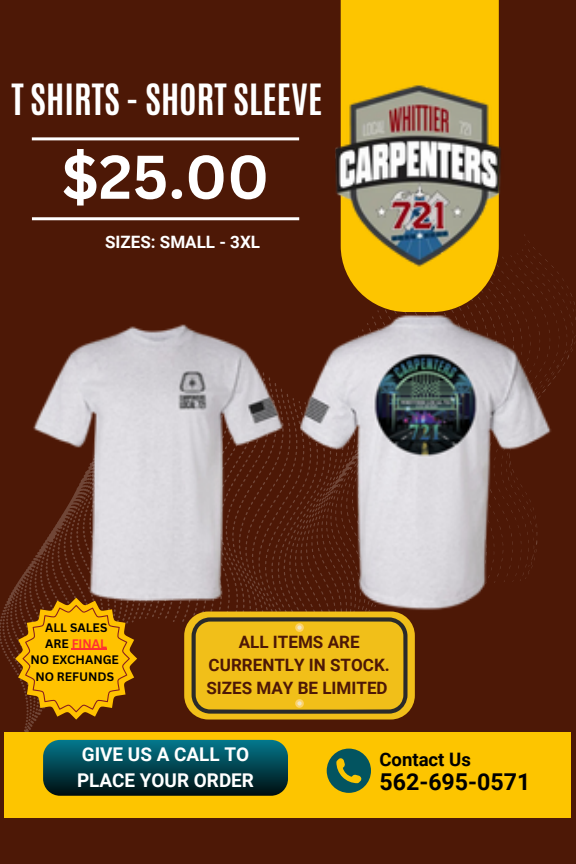
<style>
.page{position:relative;width:576px;height:864px;background:#4d1806}
.page>*{position:absolute;margin:0;border:0;box-sizing:border-box;transform-origin:0 0}
.t1{font:700 60.4px "Canva Sans";color:#fff}
.t2{font:700 36px "Antonio";color:#fff}
.t3{font:700 23.2px "Roboto";color:#000}
.t4{font:700 18.8px/26px "Roboto";color:#fff}
.t5{font:700 18.4px "Roboto";color:#000}
.t6{font:700 17.2px/23.2px "Roboto";color:#4d1806;text-align:center}
.t7{font:700 17.2px "Roboto";color:#fff}
.t8{font:700 12px/16.4px "Canva Sans";color:#000;text-align:center}
.s1{color:#ff3131}
</style>
<div class="page">
<svg style="left:341px;top:0;width:158px;height:312px;background:#ebb300"></svg>
<hr style="left:32px;top:137px;width:267px;height:3px;background:#fff">
<hr style="left:32px;top:217px;width:267px;height:3px;background:#fff">
<div style="left:5px;top:732px;width:566px;height:86px;background:#fdc500"></div>
<svg style="left:43px;top:740px;width:245px;height:56px;background:#07454b"></svg>
<svg style="left:327px;top:749px;width:44px;height:44px"></svg>
<img style="left:335px;top:75px;width:185px;height:201px">
<div style="left:184px;top:612px;width:231px;height:108px;background:#f1bf19;border-radius:24px"></div>
<svg style="left:192px;top:618px;width:216px;height:96px"></svg>
<svg style="left:295px;top:699px;width:9px;height:9px"></svg>
<svg style="left:295px;top:623px;width:9px;height:9px"></svg>
<svg style="left:297px;top:701px;width:5px;height:5px"></svg>
<svg style="left:297px;top:625px;width:5px;height:5px"></svg>
<img style="left:24px;top:312px;width:528px;height:306px">
<svg style="left:15px;top:598px;width:122px;height:121px"></svg>
<hr style="left:72px;top:649px;width:35px;height:1px;background:#ff3131">
<p class="t2" style="left:12px;top:74px;width:312px">T SHIRTS - SHORT SLEEVE</p>
<h4 class="t1" style="left:62px;top:134px;width:209px">$25.00</h4>
<p class="t7" style="left:105px;top:232px;width:157px">SIZES: SMALL - 3XL</p>
<p class="t8" style="left:31px;top:619px;width:90px">ALL SALES<br>ARE <span class="s1">FINAL<br></span>NO EXCHANGE<br>NO REFUNDS</p>
<h1 class="t6" style="left:207px;top:630px;width:185px">ALL ITEMS ARE<br>CURRENTLY IN STOCK.<br>SIZES MAY BE LIMITED</h1>
<p class="t4" style="left:77px;top:742px;width:179px">GIVE US A CALL TO<br>PLACE YOUR ORDER</p>
<h2 class="t5" style="left:379px;top:749px;width:93px">Contact Us</h2>
<p class="t3" style="left:379px;top:769px;width:152px">562-695-0571</p>
</div>
